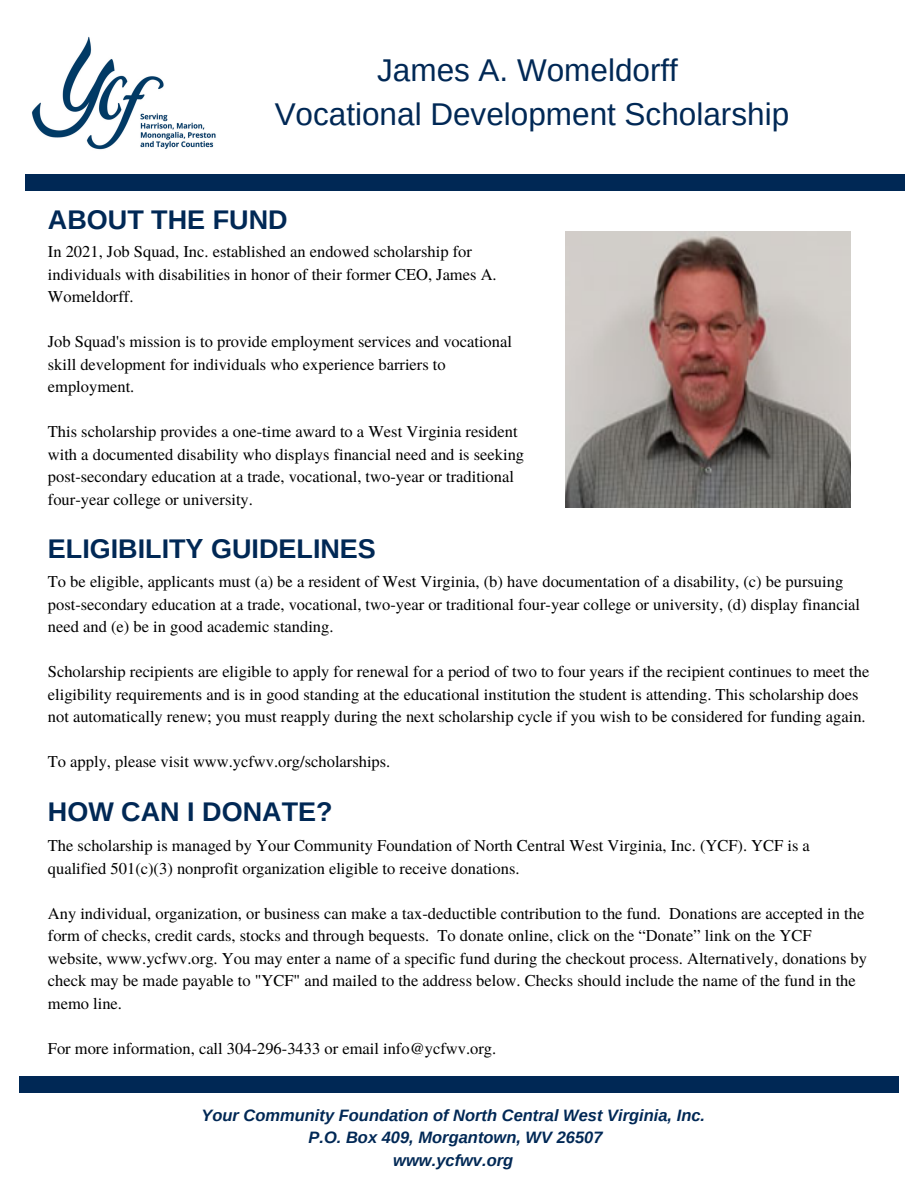
<style>
.page{position:relative;width:918px;height:1188px;background:#fff}
.page>*{position:absolute;margin:0;border:0;box-sizing:border-box;transform-origin:0 0}
.t1{font:31.5px/43.8px "Arimo";color:#002855;text-align:center}
.t2{font:700 27px "Arimo";color:#002855}
.t3{font:16.5px/22.5px "Te X Gyre Termes";color:#000}
.t4{font:italic 700 16.5px/22.5px "Arimo";color:#002855;text-align:center}
</style>
<div class="page">
<div style="left:26px;top:175px;width:879px;height:16px;background:#002855"></div>
<img style="left:31px;top:36px;width:185px;height:114px">
<div style="left:20px;top:1076px;width:878px;height:16px;background:#002855"></div>
<img style="left:566px;top:232px;width:284px;height:275px">
<h1 class="t1" style="left:275px;top:48px;width:516px">James A. Womeldorff<br>Vocational Development Scholarship</h1>
<h2 class="t2" style="left:48px;top:204px;width:241px">ABOUT THE FUND</h2>
<p class="t3" style="left:48px;top:239px;width:450px">In 2021, Job Squad, Inc. established an endowed scholarship for individuals with disabilities in honor of their former CEO, James A.<br>Womeldorff.</p>
<p class="t3" style="left:48px;top:329px;width:466px">Job Squad's mission is to provide employment services and vocational skill development for individuals who experience barriers to employment.</p>
<p class="t3" style="left:48px;top:419px;width:478px">This scholarship provides a one-time award to a West Virginia resident with a documented disability who displays financial need and is seeking post-secondary education at a trade, vocational, two-year or traditional four-year college or university.</p>
<h2 class="t2" style="left:48px;top:534px;width:330px">ELIGIBILITY GUIDELINES</h2>
<p class="t3" style="left:48px;top:570px;width:814px">To be eligible, applicants must (a) be a resident of West Virginia, (b) have documentation of a disability, (c) be pursuing post-secondary education at a trade, vocational, two-year or traditional four-year college or university, (d) display financial need and (e) be in good academic standing.</p>
<p class="t3" style="left:48px;top:660px;width:823px">Scholarship recipients are eligible to apply for renewal for a period of two to four years if the recipient continues to meet the eligibility requirements and is in good standing at the educational institution the student is attending. This scholarship does not automatically renew; you must reapply during the next scholarship cycle if you wish to be considered for funding again.</p>
<p class="t3" style="left:48px;top:750px;width:344px">To apply, please visit www.ycfwv.org/scholarships.</p>
<h2 class="t2" style="left:48px;top:796px;width:286px">HOW CAN I DONATE?</h2>
<p class="t3" style="left:48px;top:834px;width:764px">The scholarship is managed by Your Community Foundation of North Central West Virginia, Inc. (YCF). YCF is a qualified 501(c)(3) nonprofit organization eligible to receive donations.</p>
<p class="t3" style="left:48px;top:901px;width:821px">Any individual, organization, or business can make a tax-deductible contribution to the fund. Donations are accepted in the form of checks, credit cards, stocks and through bequests. To donate online, click on the “Donate” link on the YCF website, www.ycfwv.org. You may enter a name of a specific fund during the checkout process. Alternatively, donations by check may be made payable to "YCF" and mailed to the address below. Checks should include the name of the fund in the memo line.</p>
<p class="t3" style="left:48px;top:1036px;width:450px">For more information, call 304-296-3433 or email info@ycfwv.org.</p>
<p class="t4" style="left:201px;top:1104px;width:505px">Your Community Foundation of North Central West Virginia, Inc.<br>P.O. Box 409, Morgantown, WV 26507<br>www.ycfwv.org</p>
</div>
